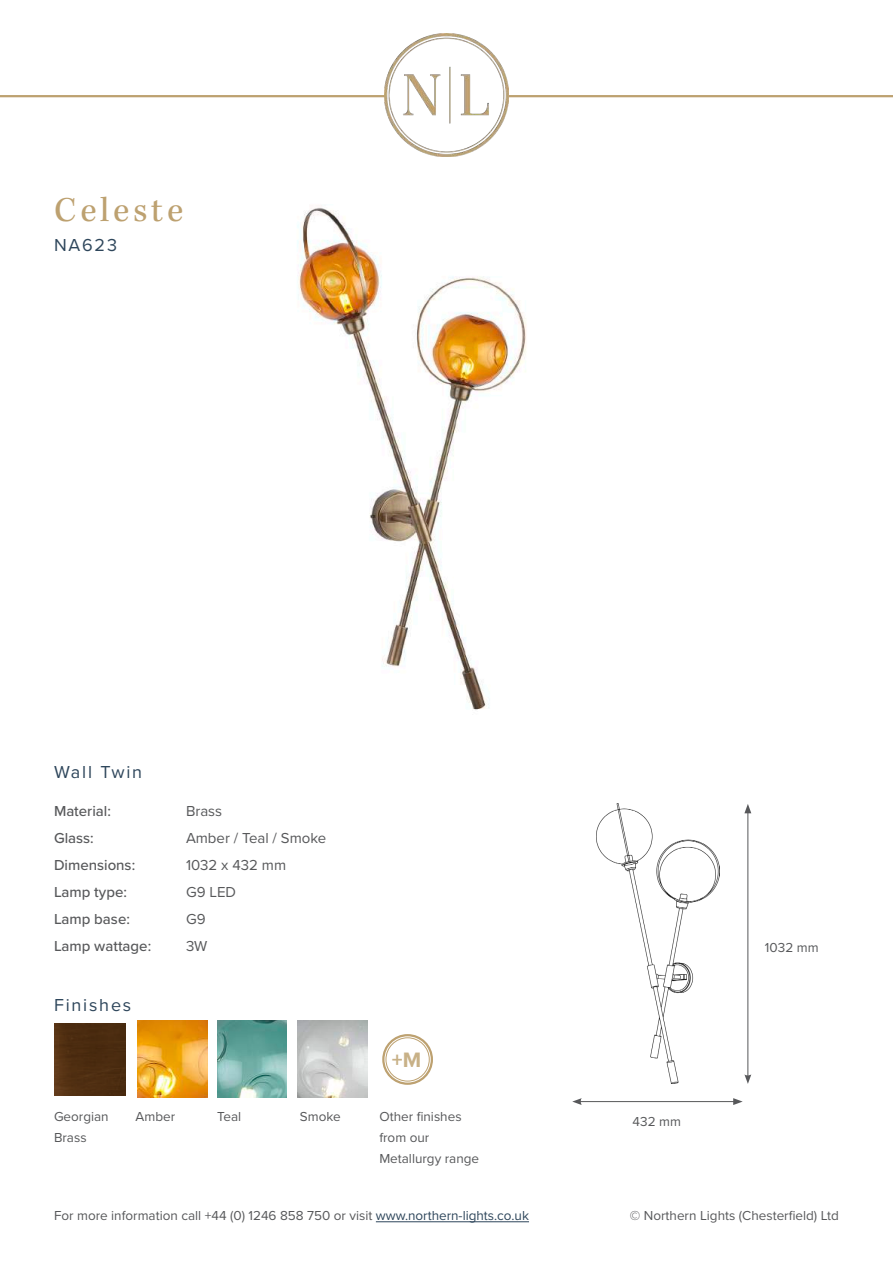
<style>
.page{position:relative;width:893px;height:1263px;background:#fff}
.page>*{position:absolute;margin:0;border:0;box-sizing:border-box;transform-origin:0 0}
.t1{font:36px "Kepler Std";letter-spacing:.105em;color:#bda170}
.t2{font:700 21.6px "Proxima Nova";color:#c8b187}
.t3{font:18px "Proxima Nova";letter-spacing:.1em;color:#2e465b}
.t4{font:500 15px/27px "Proxima Nova";color:#57585a}
.t5{font:15px/27px "Proxima Nova";color:#57585a}
.t6{font:13.5px/21px "Proxima Nova";color:#57585a}
.s1{color:#2e465b}
</style>
<div class="page">
<hr style="left:376px;top:1221px;width:153px;height:1px;background:#2e465b">
<hr style="left:508px;top:95px;width:385px;height:2px;background:#bda170">
<hr style="left:0;top:95px;width:385px;height:2px;background:#bda170">
<img style="left:385px;top:33px;width:123px;height:124px">
<img style="left:596px;top:804px;width:123px;height:280px">
<hr style="left:747px;top:811px;width:1px;height:266px;background:#57585a">
<svg style="left:744px;top:804px;width:7px;height:9px"></svg>
<svg style="left:744px;top:1074px;width:7px;height:10px"></svg>
<hr style="left:579px;top:1101px;width:157px;height:1px;background:#57585a">
<svg style="left:733px;top:1098px;width:10px;height:7px"></svg>
<svg style="left:572px;top:1098px;width:10px;height:7px"></svg>
<img style="left:54px;top:1024px;width:71px;height:71px">
<img style="left:297px;top:207px;width:229px;height:503px">
<img style="left:138px;top:1020px;width:69px;height:77px">
<img style="left:217px;top:1020px;width:70px;height:77px">
<img style="left:298px;top:1020px;width:69px;height:77px">
<div style="left:382px;top:1034px;width:51px;height:51px;border:2px solid #bda170;border-radius:50%"></div>
<div style="left:386px;top:1037px;width:43px;height:44px;border:1px solid #bda170;border-radius:50%"></div>
<h1 class="t1" style="left:54px;top:189px;width:131px">Celeste</h1>
<h3 class="t3" style="left:54px;top:231px;width:65px">NA623</h3>
<h3 class="t3" style="left:54px;top:758px;width:90px">Wall Twin</h3>
<p class="t4" style="left:54px;top:797px;width:99px">Material:<br>Glass:<br>Dimensions:<br>Lamp type:<br>Lamp base:<br>Lamp wattage:</p>
<p class="t5" style="left:186px;top:796px;width:142px">Brass<br>Amber / Teal / Smoke<br>1032 x 432 mm<br>G9 LED<br>G9<br>3W</p>
<h3 class="t3" style="left:54px;top:991px;width:79px">Finishes</h3>
<p class="t6" style="left:54px;top:1105px;width:56px">Georgian<br>Brass</p>
<p class="t6" style="left:136px;top:1105px;width:41px">Amber</p>
<p class="t6" style="left:217px;top:1105px;width:25px">Teal</p>
<p class="t6" style="left:300px;top:1105px;width:42px">Smoke</p>
<h2 class="t2" style="left:392px;top:1043px;width:31px">+M</h2>
<p class="t6" style="left:379px;top:1105px;width:101px">Other finishes from our<br>Metallurgy range</p>
<p class="t6" style="left:633px;top:1110px;width:50px">432 mm</p>
<p class="t6" style="left:765px;top:936px;width:55px">1032 mm</p>
<p class="t6" style="left:54px;top:1204px;width:476px">For more information call +44 (0) 1246 858 750 or visit <span class="s1">www.northern-lights.co.uk</span></p>
<p class="t6" style="left:630px;top:1204px;width:211px">© Northern Lights (Chesterfield) Ltd</p>
</div>
